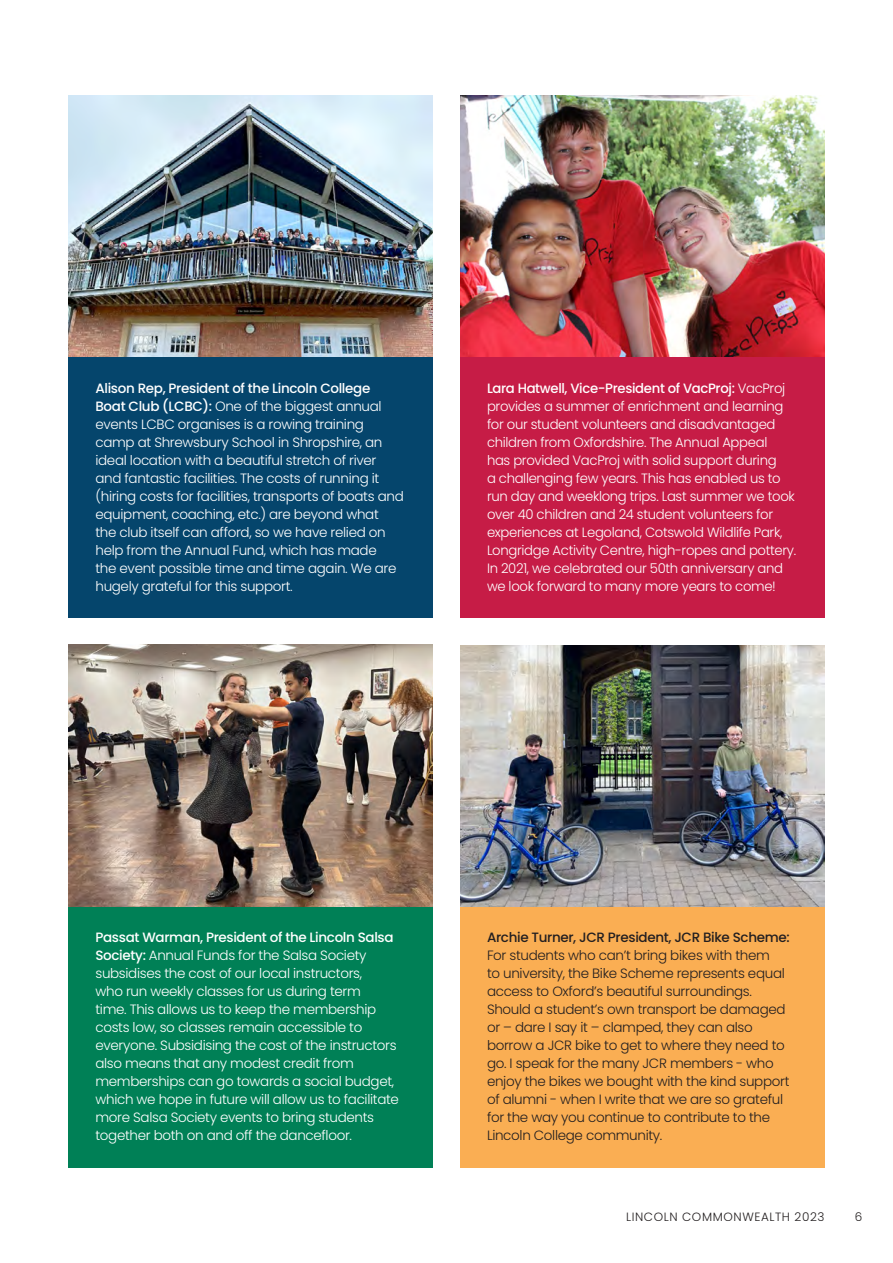
<style>
.page{position:relative;width:893px;height:1263px;background:#fff}
.page>*{position:absolute;margin:0;border:0;box-sizing:border-box;transform-origin:0 0}
.Body_White{font:300 13.5px/18px "Poppins";letter-spacing:-.025em;color:#fff}
.Body{font:300 13.5px/18px "Poppins";letter-spacing:-.025em;color:#231f20}
.t1{font:300 12px "Poppins";letter-spacing:.05em;color:#231f20}
.s1{font-weight:500}
</style>
<div class="page">
<div style="left:68px;top:357px;width:365px;height:261px;background:#05456c"></div>
<div style="left:460px;top:357px;width:364px;height:261px;background:#c61c46"></div>
<div style="left:68px;top:906px;width:365px;height:261px;background:#008056"></div>
<div style="left:460px;top:906px;width:364px;height:261px;background:#faae53"></div>
<img style="left:68px;top:96px;width:365px;height:261px">
<img style="left:68px;top:645px;width:365px;height:261px">
<img style="left:460px;top:645px;width:364px;height:261px">
<img style="left:460px;top:96px;width:364px;height:261px">
<p class="Body_White" style="left:95px;top:379px;width:310px"><span class="s1">Alison Rep, President of the Lincoln College Boat Club (LCBC):</span> One of the biggest annual events LCBC organises is a rowing training camp at Shrewsbury School in Shropshire, an ideal location with a beautiful stretch of river and fantastic facilities. The costs of running it (hiring costs for facilities, transports of boats and equipment, coaching, etc.) are beyond what<br>the club itself can afford, so we have relied on help from the Annual Fund, which has made<br>the event possible time and time again. We are hugely grateful for this support.</p>
<p class="Body_White" style="left:487px;top:379px;width:311px"><span class="s1">Lara Hatwell, Vice-President of VacProj:</span> VacProj provides a summer of enrichment and learning for our student volunteers and disadvantaged children from Oxfordshire. The Annual Appeal<br>has provided VacProj with solid support during<br>a challenging few years. This has enabled us to run day and weeklong trips. Last summer we took over 40 children and 24 student volunteers for experiences at Legoland, Cotswold Wildlife Park, Longridge Activity Centre, high-ropes and pottery.<br>In 2021, we celebrated our 50th anniversary and we look forward to many more years to come!</p>
<p class="Body_White" style="left:95px;top:928px;width:305px"><span class="s1">Passat Warman, President of the Lincoln Salsa Society:</span> Annual Funds for the Salsa Society subsidises the cost of our local instructors,<br>who run weekly classes for us during term<br>time. This allows us to keep the membership costs low, so classes remain accessible to everyone. Subsidising the cost of the instructors also means that any modest credit from memberships can go towards a social budget, which we hope in future will allow us to facilitate more Salsa Society events to bring students together both on and off the dancefloor.</p>
<p class="Body" style="left:487px;top:928px;width:304px"><span class="s1">Archie Turner, JCR President, JCR Bike Scheme:<br></span>For students who can’t bring bikes with them<br>to university, the Bike Scheme represents equal access to Oxford’s beautiful surroundings.<br>Should a student’s own transport be damaged or – dare I say it – clamped, they can also borrow a JCR bike to get to where they need to go. I speak for the many JCR members - who enjoy the bikes we bought with the kind support of alumni - when I write that we are so grateful for the way you continue to contribute to the Lincoln College community.</p>
<p class="t1" style="left:626px;top:1210px;width:200px">LINCOLN COMMONWEALTH 2023</p>
<p class="t1" style="left:855px;top:1210px;width:9px">6</p>
</div>
